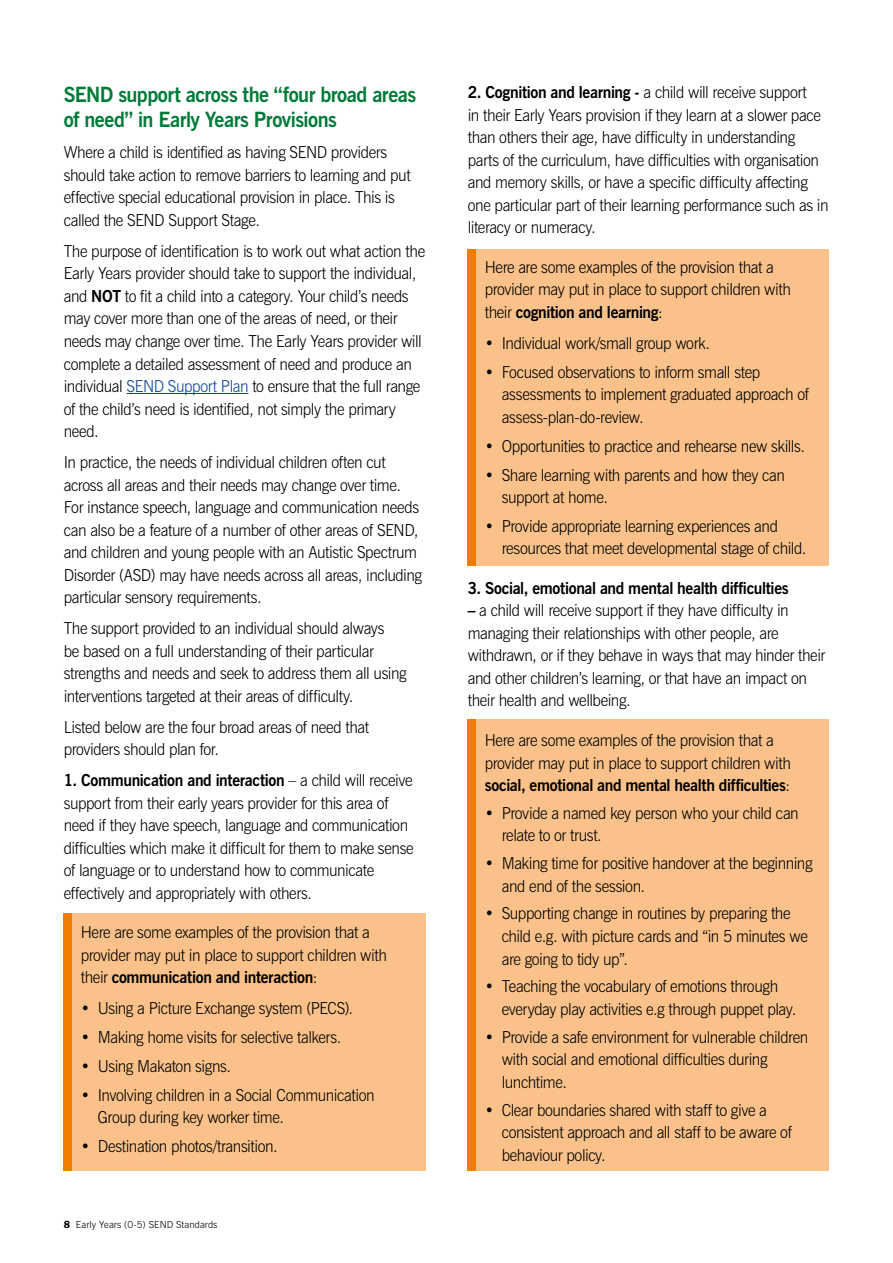
<style>
.page{position:relative;width:893px;height:1263px;background:#fff}
.page>*{position:absolute;margin:0;border:0;box-sizing:border-box;transform-origin:0 0}
.t1{font:700 21px/25.5px "News Gothic BT";letter-spacing:-.025em;color:#007a38;scale:.95 1}
.t2{font:300 16.5px/22.5px "News Gothic BT";letter-spacing:-.025em;color:#000;scale:.95 1}
.t3{font:700 16.5px "News Gothic BT";letter-spacing:-.02em;color:#000;scale:.95 1}
.t4{font:300 9.75px "News Gothic BT";letter-spacing:.01em;color:#000}
.s1{font-weight:700}
.s2{color:#0f4496}
.s3{font-family:"ITC Franklin Gothic Std";font-weight:600;font-size:10.5px}
</style>
<div class="page">
<div style="left:468px;top:250px;width:361px;height:316px;background:#fac28a"></div>
<div style="left:468px;top:250px;width:8px;height:316px;background:#ef7d00"></div>
<div style="left:468px;top:719px;width:361px;height:452px;background:#fac28a"></div>
<div style="left:468px;top:719px;width:8px;height:452px;background:#ef7d00"></div>
<div style="left:64px;top:913px;width:361px;height:258px;background:#fac28a"></div>
<div style="left:64px;top:913px;width:8px;height:258px;background:#ef7d00"></div>
<hr style="left:127px;top:393px;width:121px;height:1px;background:#0f4496">
<p class="t1" style="left:64px;top:82px;width:373px">SEND support across the “four broad areas of need” in Early Years Provisions</p>
<p class="t2" style="left:64px;top:141px;width:367px">Where a child is identified as having SEND providers should take action to remove barriers to learning and put effective special educational provision in place. This is called the SEND Support Stage.</p>
<p class="t2" style="left:64px;top:240px;width:382px">The purpose of identification is to work out what action the Early Years provider should take to support the individual, and <span class="s1">NOT</span> to fit a child into a category. Your child’s needs may cover more than one of the areas of need, or their needs may change over time. The Early Years provider will complete a detailed assessment of need and produce an individual <span class="s2">SEND Support Plan</span> to ensure that the full range of the child’s need is identified, not simply the primary need.</p>
<p class="t2" style="left:64px;top:451px;width:379px">In practice, the needs of individual children often cut across all areas and their needs may change over time.<br>For instance speech, language and communication needs can also be a feature of a number of other areas of SEND, and children and young people with an Autistic Spectrum Disorder (ASD) may have needs across all areas, including particular sensory requirements.</p>
<p class="t2" style="left:64px;top:617px;width:363px">The support provided to an individual should always<br>be based on a full understanding of their particular strengths and needs and seek to address them all using interventions targeted at their areas of difficulty.</p>
<p class="t2" style="left:64px;top:715px;width:323px">Listed below are the four broad areas of need that providers should plan for.</p>
<p class="t2" style="left:64px;top:769px;width:370px"><span class="s1">1. Communication and interaction</span> – a child will receive support from their early years provider for this area of need if they have speech, language and communication difficulties which make it difficult for them to make sense of language or to understand how to communicate effectively and appropriately with others.</p>
<p class="t2" style="left:81px;top:921px;width:324px">Here are some examples of the provision that a provider may put in place to support children with their <span class="s1">communication and interaction</span>:</p>
<p class="t2" style="left:81px;top:997px;width:288px">• Using a Picture Exchange system (PECS).</p>
<p class="t2" style="left:81px;top:1026px;width:276px">• Making home visits for selective talkers.</p>
<p class="t2" style="left:81px;top:1055px;width:160px">• Using Makaton signs.</p>
<p class="t2" style="left:98px;top:1084px;width:293px;text-indent:-17px">• Involving children in a Social Communication<br>Group during key worker time.</p>
<p class="t2" style="left:81px;top:1135px;width:209px">• Destination photos/transition.</p>
<p class="t4" style="left:64px;top:1218px;width:155px"><span class="s3">8</span> Early Years (0-5) SEND Standards</p>
<p class="t2" style="left:468px;top:81px;width:381px"><span class="s1">2. Cognition and learning -</span> a child will receive support<br>in their Early Years provision if they learn at a slower pace than others their age, have difficulty in understanding parts of the curriculum, have difficulties with organisation and memory skills, or have a specific difficulty affecting one particular part of their learning performance such as in literacy or numeracy.</p>
<p class="t2" style="left:485px;top:256px;width:324px">Here are some examples of the provision that a provider may put in place to support children with their <span class="s1">cognition and learning</span>:</p>
<p class="t2" style="left:485px;top:332px;width:239px">• Individual work/small group work.</p>
<p class="t2" style="left:502px;top:360px;width:325px;text-indent:-17px">• Focused observations to inform small step assessments to implement graduated approach of assess-plan-do-review.</p>
<p class="t2" style="left:485px;top:434px;width:339px">• Opportunities to practice and rehearse new skills.</p>
<p class="t2" style="left:502px;top:463px;width:300px;text-indent:-17px">• Share learning with parents and how they can support at home.</p>
<p class="t2" style="left:502px;top:515px;width:322px;text-indent:-17px">• Provide appropriate learning experiences and resources that meet developmental stage of child.</p>
<p class="t3" style="left:468px;top:578px;width:339px">3. Social, emotional and mental health difficulties</p>
<p class="t2" style="left:468px;top:599px;width:378px"><span class="s1">–</span> a child will receive support if they have difficulty in managing their relationships with other people, are withdrawn, or if they behave in ways that may hinder their and other children’s learning, or that have an impact on their health and wellbeing.</p>
<p class="t2" style="left:485px;top:729px;width:324px">Here are some examples of the provision that a provider may put in place to support children with <span class="s1">social, emotional and mental health difficulties</span>:</p>
<p class="t2" style="left:502px;top:801px;width:314px;text-indent:-17px">• Provide a named key person who your child can relate to or trust.</p>
<p class="t2" style="left:502px;top:852px;width:329px;text-indent:-17px">• Making time for positive handover at the beginning and end of the session.</p>
<p class="t2" style="left:502px;top:902px;width:324px;text-indent:-17px">• Supporting change in routines by preparing the child e.g. with picture cards and “in 5 minutes we are going to tidy up”.</p>
<p class="t2" style="left:502px;top:975px;width:312px;text-indent:-17px">• Teaching the vocabulary of emotions through everyday play activities e.g through puppet play.</p>
<p class="t2" style="left:502px;top:1025px;width:324px;text-indent:-17px">• Provide a safe environment for vulnerable children with social and emotional difficulties during lunchtime.</p>
<p class="t2" style="left:502px;top:1098px;width:307px;text-indent:-17px">• Clear boundaries shared with staff to give a consistent approach and all staff to be aware of behaviour policy.</p>
</div>
